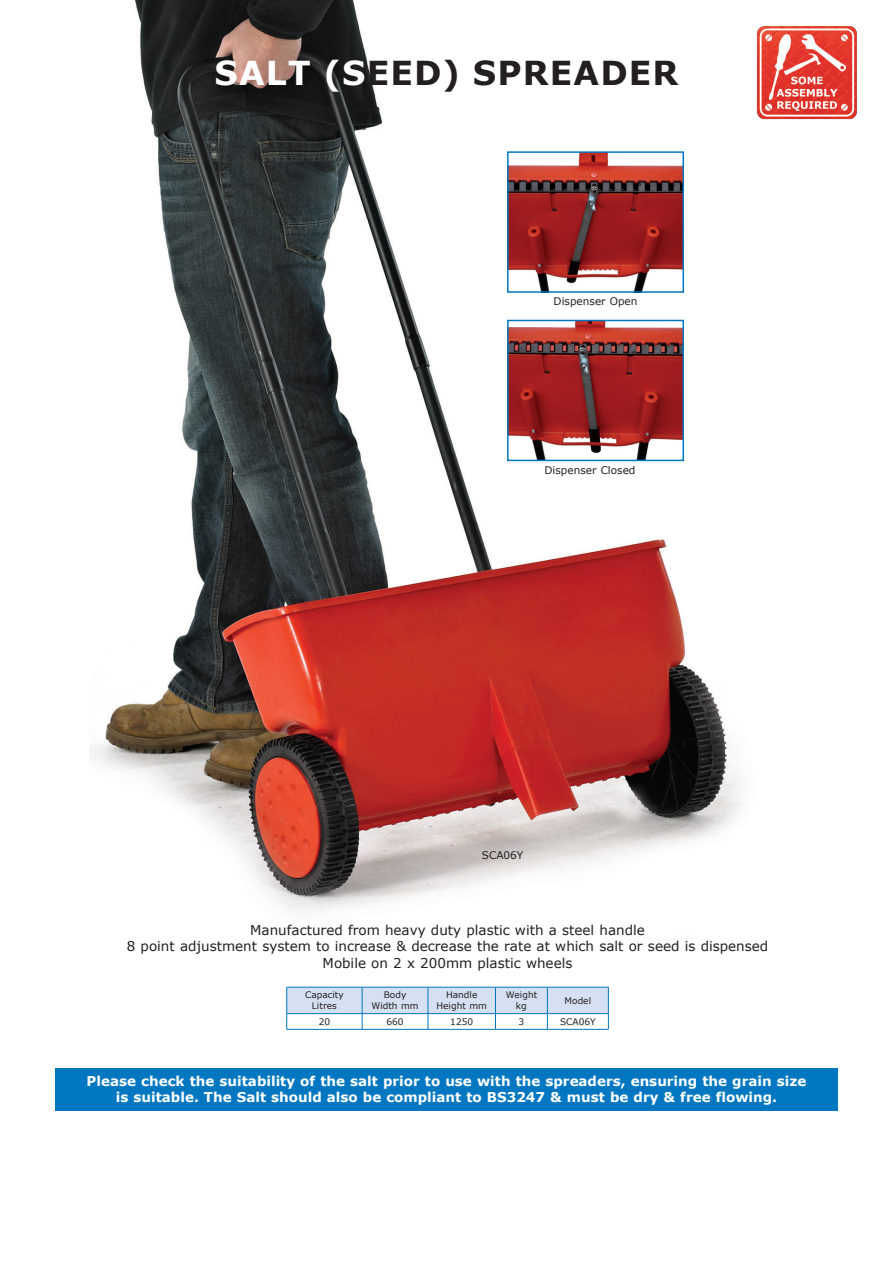
<style>
.page{position:relative;width:893px;height:1263px;background:#fff}
.page>*{position:absolute;margin:0;border:0;box-sizing:border-box;transform-origin:0 0}
.t1{font:700 33px "Verdana";letter-spacing:.035em;color:#231f20}
.t2{font:13.5px "Verdana";color:#231f20}
.t3{font:700 13.5px/16.2px "Verdana";color:#fff;text-align:center}
.t4{font:10.5px "Verdana";color:#231f20}
.t5{font:9px/10.8px "Verdana";color:#231f20;text-align:center}
.s1{color:#fff}
</style>
<div class="page">
<img style="left:89px;top:0;width:653px;height:914px">
<img style="left:757px;top:26px;width:100px;height:94px">
<div style="left:55px;top:1068px;width:783px;height:43px;background:#0077c0"></div>
<hr style="left:287px;top:1029px;width:75px;height:1px;background:#0077c0">
<hr style="left:362px;top:1029px;width:66px;height:1px;background:#0077c0">
<hr style="left:428px;top:1029px;width:67px;height:1px;background:#0077c0">
<hr style="left:495px;top:1029px;width:52px;height:1px;background:#0077c0">
<hr style="left:547px;top:1029px;width:62px;height:1px;background:#0077c0">
<svg style="left:286px;top:987px;width:323px;height:42px"></svg>
<img style="left:510px;top:154px;width:171px;height:136px">
<div style="left:507px;top:151px;width:177px;height:142px;border:2px solid #0077c0"></div>
<img style="left:510px;top:323px;width:171px;height:135px">
<div style="left:507px;top:320px;width:177px;height:141px;border:2px solid #0077c0"></div>
<p class="t1" style="left:214px;top:49px;width:465px"><span class="s1">SALT (S</span>EED) SPREADER</p>
<p class="t4" style="left:554px;top:294px;width:85px">Dispenser Open</p>
<p class="t4" style="left:544px;top:463px;width:93px">Dispenser Closed</p>
<p class="t4" style="left:482px;top:848px;width:43px">SCA06Y</p>
<p class="t2" style="left:250px;top:921px;width:396px">Manufactured from heavy duty plastic with a steel handle</p>
<p class="t2" style="left:127px;top:937px;width:643px">8 point adjustment system to increase &amp; decrease the rate at which salt or seed is dispensed</p>
<p class="t2" style="left:323px;top:953px;width:251px">Mobile on 2 x 200mm plastic wheels</p>
<p class="t5" style="left:305px;top:990px;width:40px">Capacity</p>
<p class="t5" style="left:312px;top:1000px;width:26px">Litres</p>
<p class="t5" style="left:371px;top:990px;width:49px">Body<br>Width mm</p>
<p class="t5" style="left:446px;top:990px;width:33px">Handle</p>
<p class="t5" style="left:436px;top:1000px;width:52px">Height mm</p>
<p class="t5" style="left:506px;top:990px;width:33px">Weight</p>
<p class="t5" style="left:516px;top:1000px;width:12px">kg</p>
<p class="t5" style="left:565px;top:995px;width:28px">Model</p>
<p class="t5" style="left:319px;top:1016px;width:13px">20</p>
<p class="t5" style="left:386px;top:1016px;width:19px">660</p>
<p class="t5" style="left:450px;top:1016px;width:24px">1250</p>
<p class="t5" style="left:519px;top:1016px;width:7px">3</p>
<p class="t5" style="left:560px;top:1016px;width:37px">SCA06Y</p>
<p class="t3" style="left:87px;top:1072px;width:721px">Please check the suitability of the salt prior to use with the spreaders, ensuring the grain size is suitable. The Salt should also be compliant to BS3247 &amp; must be dry &amp; free flowing.</p>
</div>
